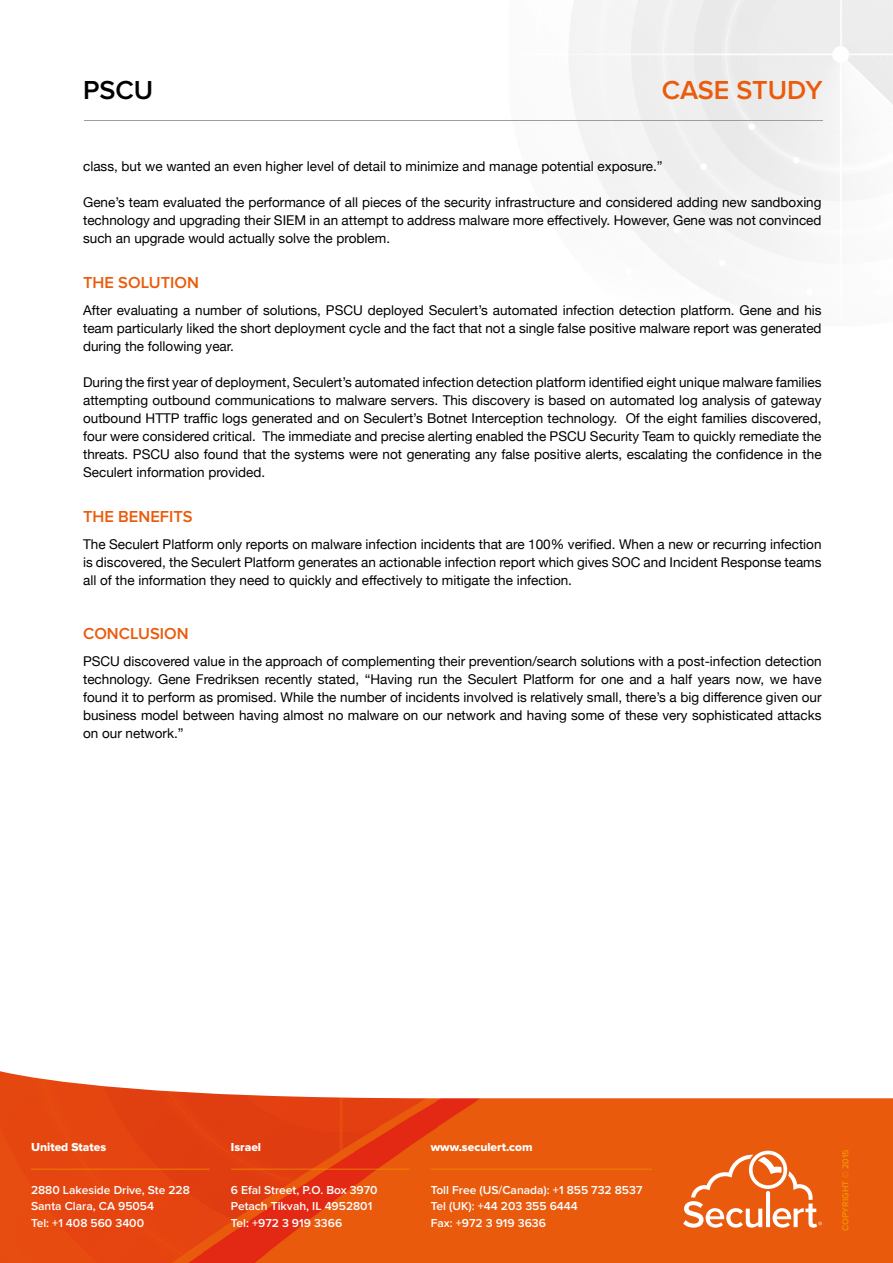
<style>
.page{position:relative;width:893px;height:1263px;background:#fff}
.page>*{position:absolute;margin:0;border:0;box-sizing:border-box;transform-origin:0 0}
.t1{font:600 27px "Proxima Nova";letter-spacing:-.005em;color:#ea5b0b}
.t2{font:600 27px "Proxima Nova";color:#000}
.t3{font:600 16.5px "Proxima Nova";color:#ea5b0b}
.t4{font:13.5px/18px "Helvetica Neue";color:#000;text-align:justify}
.t5{font:600 12.75px "Proxima Nova";letter-spacing:-.005em;color:#fff}
.t6{font:600 12px/16.5px "Proxima Nova";color:#fff}
.t7{font:12px "Proxima Nova Extrabld";color:#fff}
.t8{font:600 9px "Proxima Nova";color:#f39200}
</style>
<div class="page">
<hr style="left:84px;top:120px;width:738px;height:1px;background:#9d9d9c">
<img style="left:0;top:1071px;width:893px;height:192px">
<hr style="left:31px;top:1168px;width:179px;height:2px;background:#f39200">
<hr style="left:231px;top:1168px;width:178px;height:2px;background:#f39200">
<hr style="left:431px;top:1168px;width:221px;height:2px;background:#f39200">
<svg style="left:683px;top:1151px;width:139px;height:76px"></svg>
<h1 class="t2" style="left:83px;top:74px;width:72px">PSCU</h1>
<h1 class="t1" style="left:662px;top:74px;width:162px">CASE STUDY</h1>
<p class="t4" style="left:83px;top:158px;width:581px">class, but we wanted an even higher level of detail to minimize and manage potential exposure.”</p>
<p class="t4" style="left:83px;top:194px;width:740px">Gene’s team evaluated the performance of all pieces of the security infrastructure and considered adding new sandboxing technology and upgrading their SIEM in an attempt to address malware more effectively. However, Gene was not convinced such an upgrade would actually solve the problem.</p>
<p class="t3" style="left:83px;top:273px;width:117px">THE SOLUTION</p>
<p class="t4" style="left:83px;top:302px;width:740px">After evaluating a number of solutions, PSCU deployed Seculert’s automated infection detection platform. Gene and his team particularly liked the short deployment cycle and the fact that not a single false positive malware report was generated during the following year.</p>
<p class="t4" style="left:83px;top:374px;width:740px">During the first year of deployment, Seculert’s automated infection detection platform identified eight unique malware families attempting outbound communications to malware servers. This discovery is based on automated log analysis of gateway outbound HTTP traffic logs generated and on Seculert’s Botnet Interception technology. Of the eight families discovered, four were considered critical. The immediate and precise alerting enabled the PSCU Security Team to quickly remediate the threats. PSCU also found that the systems were not generating any false positive alerts, escalating the confidence in the Seculert information provided.</p>
<p class="t3" style="left:83px;top:507px;width:111px">THE BENEFITS</p>
<p class="t4" style="left:83px;top:536px;width:740px">The Seculert Platform only reports on malware infection incidents that are 100% verified. When a new or recurring infection is discovered, the Seculert Platform generates an actionable infection report which gives SOC and Incident Response teams all of the information they need to quickly and effectively to mitigate the infection.</p>
<p class="t3" style="left:83px;top:624px;width:107px">CONCLUSION</p>
<p class="t4" style="left:83px;top:653px;width:740px">PSCU discovered value in the approach of complementing their prevention/search solutions with a post-infection detection technology. Gene Fredriksen recently stated, “Having run the Seculert Platform for one and a half years now, we have found it to perform as promised. While the number of incidents involved is relatively small, there’s a big difference given our business model between having almost no malware on our network and having some of these very sophisticated attacks on our network.”</p>
<p class="t7" style="left:31px;top:1140px;width:77px">United States</p>
<p class="t7" style="left:231px;top:1140px;width:32px">Israel</p>
<p class="t7" style="left:431px;top:1140px;width:103px">www.seculert.com</p>
<p class="t6" style="left:31px;top:1181px;width:160px">2880 Lakeside Drive, Ste 228<br>Santa Clara, CA 95054<br>Tel: +1 408 560 3400</p>
<p class="t6" style="left:231px;top:1181px;width:148px">6 Efal Street, P.O. Box 3970<br>Petach Tikvah, IL 4952801<br>Tel: +972 3 919 3366</p>
<p class="t6" style="left:431px;top:1181px;width:213px">Toll Free (US/Canada): +1 855 732 8537<br>Tel (UK): +44 203 355 6444<br>Fax: +972 3 919 3636</p>
<p class="t5" style="left:38px;top:1208px;width:77px">CASE STUDY</p>
<p class="t8" style="left:840px;top:1231px;width:83px;rotate:-90deg">COPYRIGHT © 2015</p>
</div>
